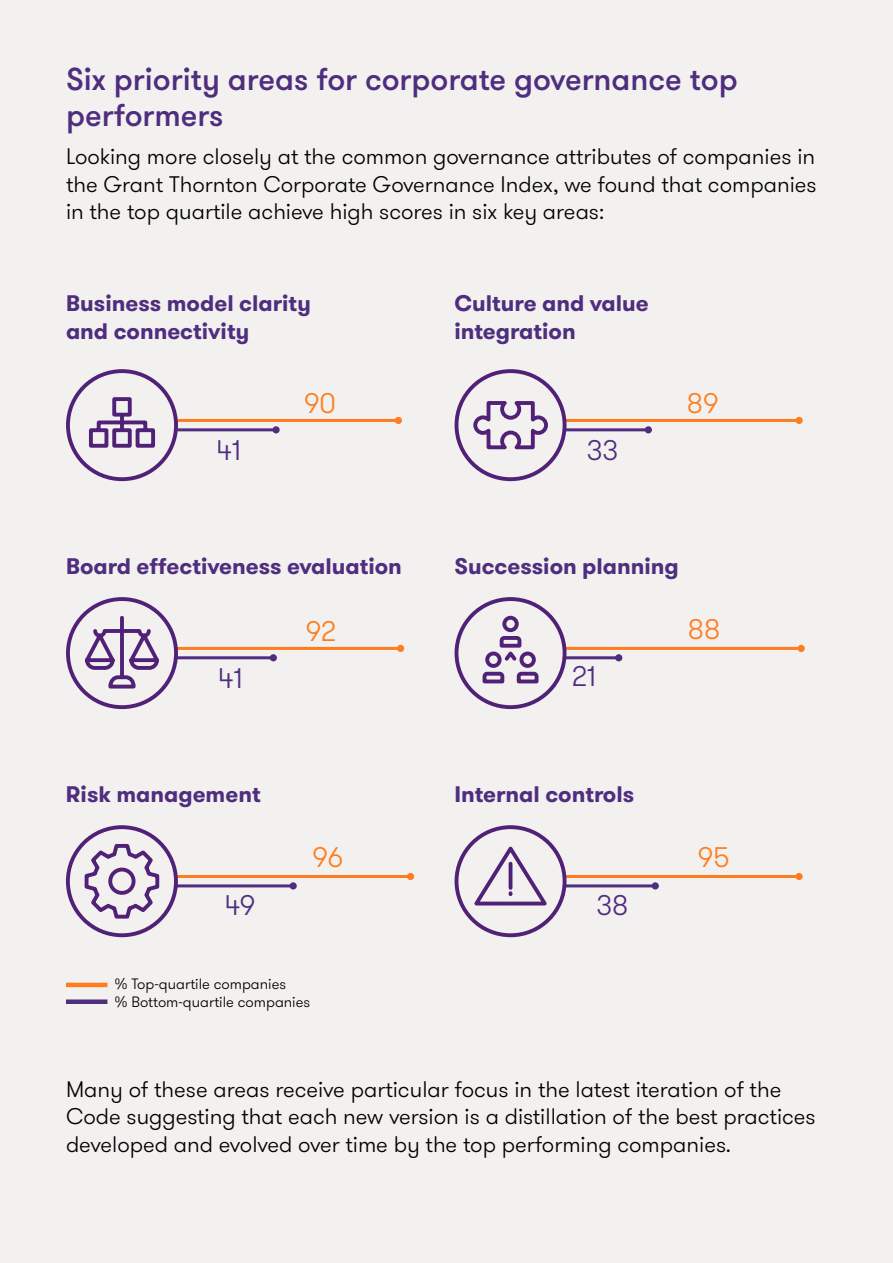
<style>
.page{position:relative;width:893px;height:1263px;background:#f3f1ef}
.page>*{position:absolute;margin:0;border:0;box-sizing:border-box;transform-origin:0 0}
.Heading_3{font:500 31.5px/36px "GT Walsheim Pro";color:#4f2d7f}
.body{font:300 28.35px "GT Walsheim Pro";color:#ff7d1e}
.body-2{font:300 28.35px "GT Walsheim Pro";letter-spacing:-.005em;color:#4f2d7f}
.body-3{font:300 22.5px/27.8px "GT Walsheim Pro";color:#000}
.Subhead_1{font:700 22.5px/27.8px "GT Walsheim Pro";color:#4f2d7f}
.footnote{font:300 15px "GT Walsheim Pro";color:#000}
</style>
<div class="page">
<hr style="left:177px;top:419px;width:221px;height:3px;background:#ff7d1e">
<div style="left:395px;top:417px;width:7px;height:7px;background:#ff7d1e;border-radius:50%"></div>
<hr style="left:177px;top:428px;width:99px;height:3px;background:#4f2d7f">
<div style="left:272px;top:426px;width:8px;height:7px;background:#4f2d7f;border-radius:50%"></div>
<svg style="left:66px;top:369px;width:112px;height:112px"></svg>
<hr style="left:565px;top:647px;width:236px;height:3px;background:#ff7d1e">
<div style="left:798px;top:645px;width:7px;height:7px;background:#ff7d1e;border-radius:50%"></div>
<hr style="left:565px;top:656px;width:54px;height:3px;background:#4f2d7f">
<div style="left:615px;top:654px;width:7px;height:7px;background:#4f2d7f;border-radius:50%"></div>
<svg style="left:455px;top:597px;width:111px;height:112px"></svg>
<hr style="left:563px;top:419px;width:236px;height:3px;background:#ff7d1e">
<div style="left:795px;top:417px;width:8px;height:7px;background:#ff7d1e;border-radius:50%"></div>
<hr style="left:563px;top:428px;width:85px;height:3px;background:#4f2d7f">
<div style="left:645px;top:426px;width:7px;height:7px;background:#4f2d7f;border-radius:50%"></div>
<svg style="left:455px;top:369px;width:111px;height:112px"></svg>
<hr style="left:174px;top:875px;width:236px;height:3px;background:#ff7d1e">
<div style="left:407px;top:873px;width:7px;height:7px;background:#ff7d1e;border-radius:50%"></div>
<hr style="left:174px;top:884px;width:119px;height:3px;background:#4f2d7f">
<div style="left:290px;top:882px;width:7px;height:7px;background:#4f2d7f;border-radius:50%"></div>
<svg style="left:66px;top:825px;width:112px;height:112px"></svg>
<hr style="left:175px;top:647px;width:226px;height:3px;background:#ff7d1e">
<div style="left:397px;top:645px;width:7px;height:7px;background:#ff7d1e;border-radius:50%"></div>
<hr style="left:175px;top:656px;width:98px;height:3px;background:#4f2d7f">
<div style="left:270px;top:654px;width:7px;height:7px;background:#4f2d7f;border-radius:50%"></div>
<svg style="left:66px;top:597px;width:112px;height:112px"></svg>
<hr style="left:563px;top:875px;width:236px;height:3px;background:#ff7d1e">
<div style="left:795px;top:873px;width:8px;height:7px;background:#ff7d1e;border-radius:50%"></div>
<hr style="left:563px;top:884px;width:92px;height:3px;background:#4f2d7f">
<div style="left:652px;top:882px;width:7px;height:7px;background:#4f2d7f;border-radius:50%"></div>
<svg style="left:455px;top:825px;width:111px;height:112px"></svg>
<hr style="left:66px;top:983px;width:41px;height:4px;background:#ff7d1e">
<div style="left:66px;top:999px;width:41px;height:5px;background:#4f2d7f"></div>
<p class="Heading_3" style="left:66px;top:61px;width:673px">Six priority areas for corporate governance top performers</p>
<p class="body-3" style="left:66px;top:143px;width:752px;text-align:justify">Looking more closely at the common governance attributes of companies in the Grant Thornton Corporate Governance Index, we found that companies in the top quartile achieve high scores in six key areas:</p>
<p class="Subhead_1" style="left:66px;top:289px;width:246px">Business model clarity and connectivity</p>
<p class="Subhead_1" style="left:455px;top:289px;width:196px">Culture and value integration</p>
<p class="body" style="left:304px;top:385px;width:33px">90</p>
<p class="body" style="left:687px;top:385px;width:33px">89</p>
<p class="body-2" style="left:217px;top:432px;width:26px">41</p>
<p class="body-2" style="left:587px;top:432px;width:33px">33</p>
<p class="Subhead_1" style="left:66px;top:552px;width:337px">Board effectiveness evaluation</p>
<p class="Subhead_1" style="left:455px;top:552px;width:226px">Succession planning</p>
<p class="body" style="left:306px;top:613px;width:32px">92</p>
<p class="body" style="left:688px;top:611px;width:34px">88</p>
<p class="body-2" style="left:218px;top:660px;width:26px">41</p>
<p class="body-2" style="left:572px;top:659px;width:26px">21</p>
<p class="Subhead_1" style="left:66px;top:780px;width:196px">Risk management</p>
<p class="Subhead_1" style="left:455px;top:780px;width:181px">Internal controls</p>
<p class="body" style="left:312px;top:839px;width:32px">96</p>
<p class="body" style="left:698px;top:839px;width:34px">95</p>
<p class="body-2" style="left:225px;top:887px;width:32px">49</p>
<p class="body-2" style="left:597px;top:887px;width:33px">38</p>
<p class="footnote" style="left:114px;top:975px;width:173px">% Top-quartile companies</p>
<p class="footnote" style="left:114px;top:993px;width:197px">% Bottom-quartile companies</p>
<p class="body-3" style="left:66px;top:1075px;width:751px">Many of these areas receive particular focus in the latest iteration of the<br>Code suggesting that each new version is a distillation of the best practices developed and evolved over time by the top performing companies.</p>
</div>
